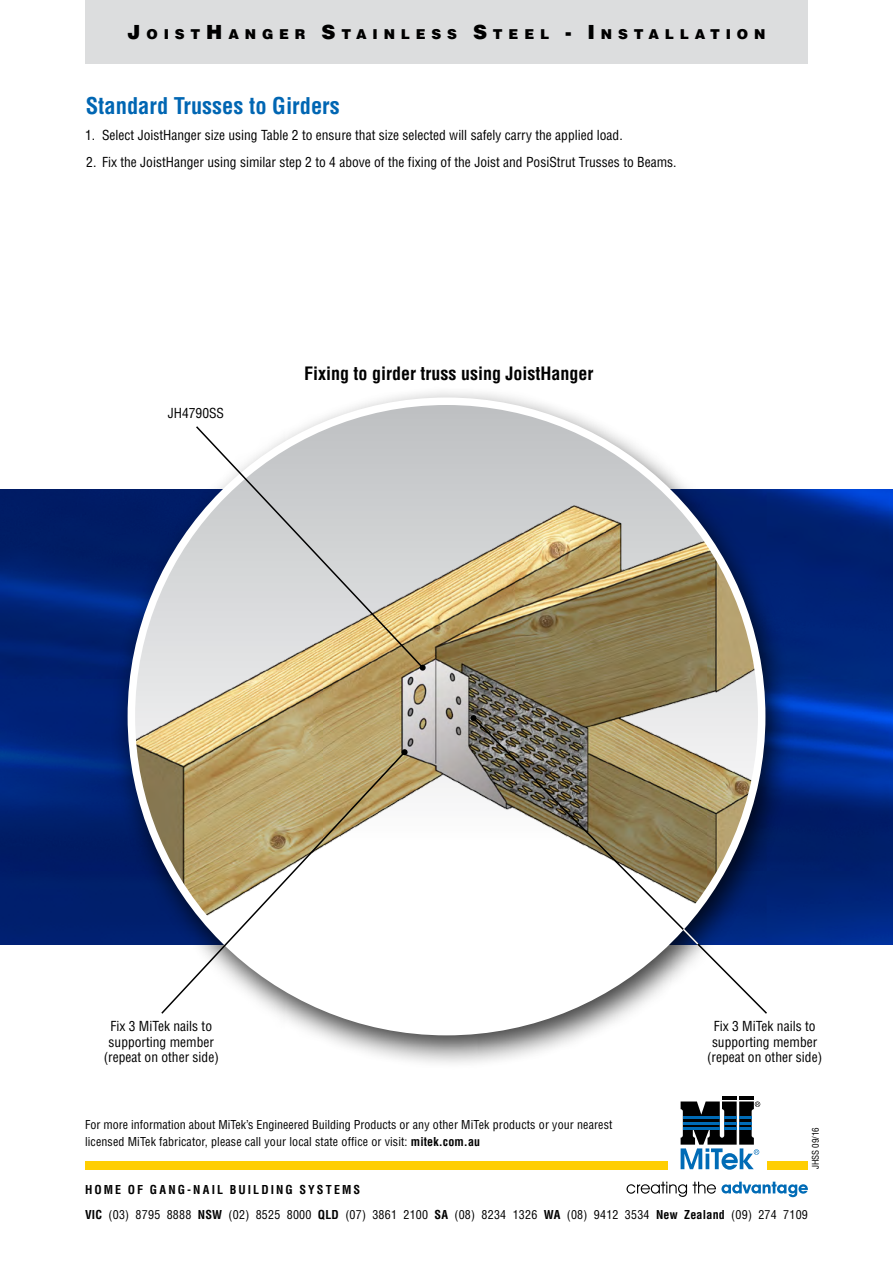
<style>
.page{position:relative;width:893px;height:1263px;background:#fff}
.page>*{position:absolute;margin:0;border:0;box-sizing:border-box;transform-origin:0 0}
.t1{font:700 condensed 22.5px "Helvetica LT Std";color:#0066b3}
.t2{font:700 condensed 18px "Helvetica LT Std";color:#000}
.t3{font:900 13.65px "Helvetica LT Std";letter-spacing:.43em;color:#000}
.t4{font:condensed 13.5px/15.5px "Helvetica LT Std";color:#000;text-align:center}
.t5{font:condensed 12px/16.5px "Helvetica LT Std";letter-spacing:.01em;color:#000}
.t6{font:700 condensed 12px "Helvetica LT Std";letter-spacing:.175em;color:#000}
.t7{font:condensed 9px "Helvetica LT Std";color:#000}
.s1{font-size:19.5px}
.s2{font-weight:700}
</style>
<div class="page">
<img style="left:0;top:489px;width:893px;height:455px">
<div style="left:85px;top:1161px;width:723px;height:8px;background:#ffce02"></div>
<div style="left:668px;top:1083px;width:98px;height:99px;background:#fff"></div>
<hr style="left:722px;top:1096px;width:15px;height:4px;background:#000">
<hr style="left:739px;top:1096px;width:15px;height:4px;background:#000">
<svg style="left:626px;top:1182px;width:61px;height:15px"></svg>
<svg style="left:693px;top:1182px;width:115px;height:15px"></svg>
<svg style="left:681px;top:1101px;width:79px;height:69px"></svg>
<div style="left:85px;top:0;width:723px;height:64px;background:#dcddde"></div>
<div style="left:110px;top:385px;width:686px;height:685px;background:#000;opacity:.75"></div>
<svg style="left:131px;top:401px;width:631px;height:631px"></svg>
<img style="left:131px;top:505px;width:631px;height:422px">
<svg style="left:160px;top:750px;width:247px;height:265px"></svg>
<svg style="left:402px;top:749px;width:6px;height:6px"></svg>
<svg style="left:471px;top:716px;width:298px;height:299px"></svg>
<svg style="left:470px;top:715px;width:6px;height:6px"></svg>
<svg style="left:681px;top:927px;width:19px;height:19px"></svg>
<svg style="left:194px;top:425px;width:231px;height:245px;background:#d2d1cb"></svg>
<svg style="left:420px;top:665px;width:6px;height:6px"></svg>
<p class="t3" style="left:128px;top:25px;width:639px"><span class="s1">J</span>OIST<span class="s1">H</span>ANGER <span class="s1">S</span>TAINLESS <span class="s1">S</span>TEEL <span class="s1">- I</span> NSTALLATION</p>
<h1 class="t1" style="left:86px;top:92px;width:255px">Standard Trusses to Girders</h1>
<p class="t4" style="left:85px;top:128px;width:539px">1. Select JoistHanger size using Table 2 to ensure that size selected will safely carry the applied load.</p>
<p class="t4" style="left:86px;top:154px;width:592px">2. Fix the JoistHanger using similar step 2 to 4 above of the fixing of the Joist and PosiStrut Trusses to Beams.</p>
<p class="t4" style="left:168px;top:405px;width:58px">JH4790SS</p>
<h2 class="t2" style="left:304px;top:363px;width:291px">Fixing to girder truss using JoistHanger</h2>
<p class="t4" style="left:104px;top:1019px;width:117px">Fix 3 MiTek nails to supporting member (repeat on other side)</p>
<p class="t4" style="left:707px;top:1019px;width:117px">Fix 3 MiTek nails to supporting member (repeat on other side)</p>
<p class="t5" style="left:85px;top:1116px;width:529px">For more information about MiTek’s Engineered Building Products or any other MiTek products or your nearest licensed MiTek fabricator, please call your local state office or visit: <span class="s2">mitek.com.au</span></p>
<p class="t7" style="left:810px;top:1169px;width:44px;rotate:-90deg">JHSS 09/16</p>
<p class="t6" style="left:85px;top:1181px;width:277px">HOME OF GANG-NAIL BUILDING SYSTEMS</p>
<p class="t5" style="left:85px;top:1206px;width:724px"><span class="s2">VIC</span> (03) 8795 8888 <span class="s2">NSW</span> (02) 8525 8000 <span class="s2">QLD</span> (07) 3861 2100 <span class="s2">SA</span> (08) 8234 1326 <span class="s2">WA</span> (08) 9412 3534 <span class="s2">New Zealand</span> (09) 274 7109</p>
</div>
